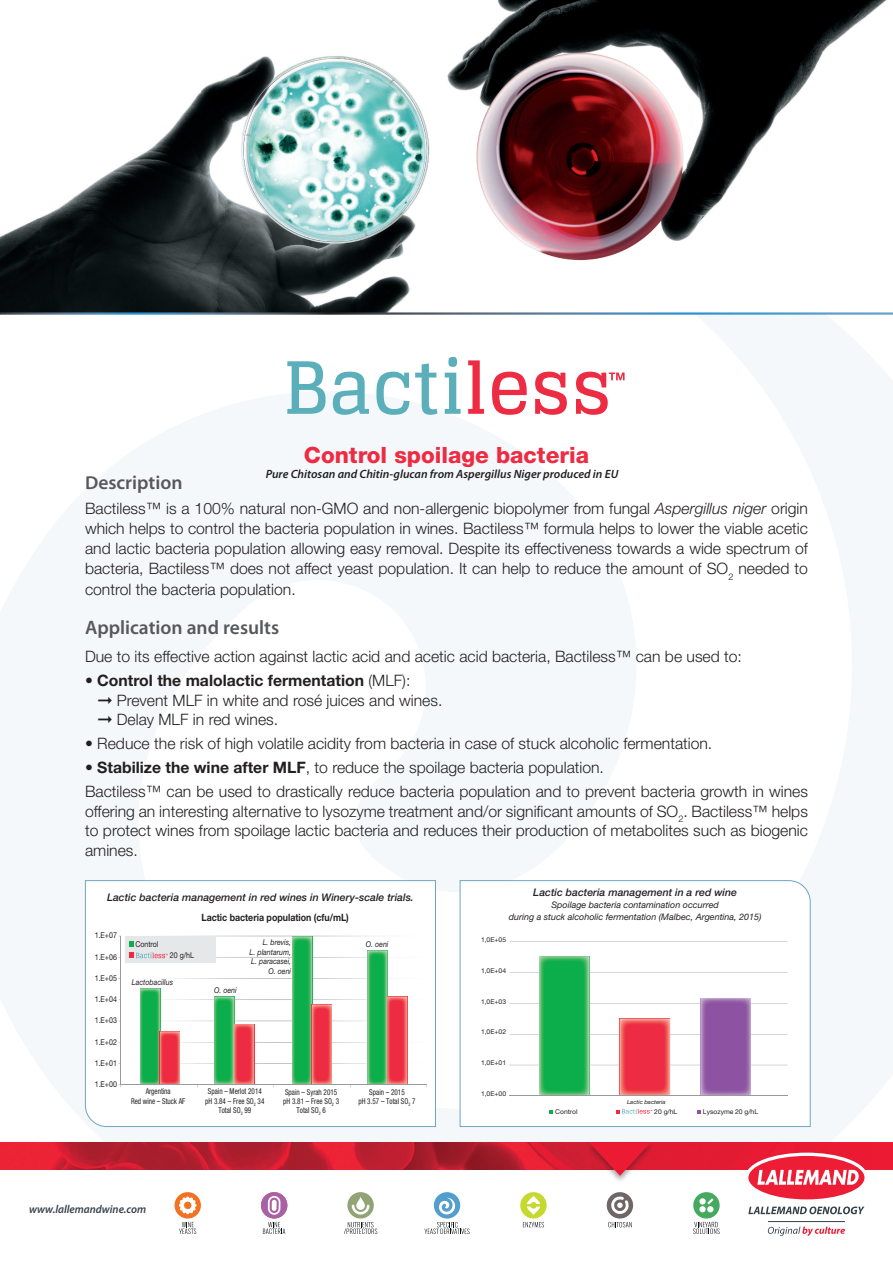
<style>
.page{position:relative;width:893px;height:1263px;background:#fff}
.page>*{position:absolute;margin:0;border:0;box-sizing:border-box;transform-origin:0 0}
.t1{font:800 22.5px "Helvetica Neue LT Std";color:#ed2b43}
.t2{font:600 19.5px "Myriad Pro";color:#57585a}
.t3{font:300 15.75px/20.2px "Helvetica Neue LT Std";color:#231f20;text-align:justify}
.t4{font:italic 600 12px "Myriad Pro";color:#231f20}
.t5{font:italic 600 11.55px "Myriad Pro";color:#36414a;scale:.96 1}
.t6{font:italic 500 10.5px "Helvetica Neue LT Std";color:#231f20}
.t7{font:700 10.05px "Helvetica Neue LT Std";color:#231f20;scale:.88 1}
.t8{font:italic 9px/12px "Helvetica Neue LT Std";color:#231f20;text-align:center}
.t9{font:condensed 8.1px/9px "Helvetica Neue LT Std";letter-spacing:.005em;color:#231f20;text-align:center;scale:.88 1}
.t10{font:italic 8.1px/9.6px "Helvetica Neue LT Std";color:#231f20;text-align:right;scale:.88 1}
.t11{font:8.1px "Helvetica Neue LT Std";letter-spacing:.005em;color:#231f20;scale:.88 1}
.t12{font:8.1px "Helvetica Neue LT Std";letter-spacing:-.015em;color:#231f20;scale:.88 1}
.t13{font:6.6px "Helvetica Neue LT Std";color:#231f20}
.t14{font:italic 5.7px "Helvetica Neue LT Std";letter-spacing:-.005em;color:#231f20}
.s1{font-size:18.75px}
.s2{font-style:italic}
.s3{font-weight:700}
</style>
<div class="page">
<svg style="left:0;top:0;width:893px;height:315px"></svg>
<svg style="left:287px;top:361px;width:39px;height:53px"></svg>
<svg style="left:333px;top:372px;width:36px;height:43px"></svg>
<svg style="left:376px;top:372px;width:33px;height:43px"></svg>
<svg style="left:415px;top:363px;width:22px;height:52px"></svg>
<svg style="left:445px;top:357px;width:16px;height:57px"></svg>
<svg style="left:468px;top:360px;width:16px;height:54px"></svg>
<svg style="left:492px;top:372px;width:35px;height:43px"></svg>
<svg style="left:535px;top:372px;width:32px;height:43px"></svg>
<svg style="left:576px;top:372px;width:49px;height:43px"></svg>
<svg style="left:459px;top:880px;width:352px;height:247px"></svg>
<svg style="left:85px;top:880px;width:351px;height:247px"></svg>
<img style="left:0;top:1142px;width:893px;height:28px">
<hr style="left:768px;top:1221px;width:77px;height:1px;background:#354049">
<svg style="left:745px;top:1152px;width:123px;height:62px"></svg>
<svg style="left:768px;top:1226px;width:77px;height:10px"></svg>
<div style="left:434px;top:1192px;width:26px;height:26px;background:#529ece;border-radius:50%"></div>
<svg style="left:439px;top:1198px;width:16px;height:17px"></svg>
<svg style="left:263px;top:1222px;width:22px;height:12px"></svg>
<div style="left:261px;top:1192px;width:26px;height:26px;background:#aa60a6;border-radius:50%"></div>
<svg style="left:268px;top:1196px;width:12px;height:19px"></svg>
<svg style="left:523px;top:1222px;width:21px;height:5px"></svg>
<div style="left:520px;top:1192px;width:27px;height:26px;background:#c6d92e;border-radius:50%"></div>
<svg style="left:527px;top:1196px;width:13px;height:19px"></svg>
<svg style="left:344px;top:1222px;width:33px;height:12px"></svg>
<div style="left:347px;top:1192px;width:27px;height:26px;background:#92a475;border-radius:50%"></div>
<svg style="left:356px;top:1196px;width:9px;height:14px"></svg>
<svg style="left:352px;top:1205px;width:17px;height:9px"></svg>
<svg style="left:179px;top:1222px;width:17px;height:12px"></svg>
<div style="left:175px;top:1192px;width:26px;height:26px;background:#f37123;border-radius:50%"></div>
<svg style="left:179px;top:1196px;width:18px;height:18px"></svg>
<svg style="left:693px;top:1222px;width:27px;height:12px"></svg>
<div style="left:693px;top:1192px;width:27px;height:26px;background:#45aa60;border-radius:50%"></div>
<div style="left:699px;top:1198px;width:7px;height:6px;background:#fff;border-radius:50%"></div>
<div style="left:699px;top:1206px;width:7px;height:6px;background:#fff;border-radius:50%"></div>
<svg style="left:707px;top:1198px;width:6px;height:14px"></svg>
<svg style="left:608px;top:1222px;width:24px;height:5px"></svg>
<div style="left:607px;top:1192px;width:26px;height:26px;background:#6f6766;border-radius:50%"></div>
<svg style="left:611px;top:1196px;width:18px;height:18px"></svg>
<svg style="left:424px;top:1222px;width:46px;height:12px"></svg>
<div style="left:585px;top:1141px;width:70px;height:43px;background:#231f20;opacity:.4"></div>
<svg style="left:589px;top:1142px;width:62px;height:34px;background:#e03e51"></svg>
<h1 class="t1" style="left:304px;top:441px;width:287px">Control spoilage bacteria</h1>
<p class="t4" style="left:266px;top:466px;width:354px">Pure Chitosan and Chitin-glucan from Aspergillus Niger produced in EU</p>
<p class="t2" style="left:85px;top:470px;width:99px"><span class="s1">D</span>escription</p>
<p class="t3" style="left:85px;top:497px;width:724px">Bactiless™ is a 100% natural non-GMO and non-allergenic biopolymer from fungal <span class="s2">Aspergillus niger</span> origin which helps to control the bacteria population in wines. Bactiless™ formula helps to lower the viable acetic and lactic bacteria population allowing easy removal. Despite its effectiveness towards a wide spectrum of bacteria, Bactiless™ does not affect yeast population. It can help to reduce the amount of SO<sub>2</sub> needed to control the bacteria population.</p>
<p class="t2" style="left:85px;top:615px;width:196px">Application and results</p>
<p class="t3" style="left:85px;top:646px;width:658px">Due to its effective action against lactic acid and acetic acid bacteria, Bactiless™ can be used to:</p>
<p class="t3" style="left:98px;top:670px;width:346px;line-height:19.5px;text-align:left;text-indent:-13px">• <span class="s3">Control the malolactic fermentation</span> (MLF):<br>➞ Prevent MLF in white and rosé juices and wines. ➞ Delay MLF in red wines.</p>
<p class="t3" style="left:85px;top:733px;width:629px">• Reduce the risk of high volatile acidity from bacteria in case of stuck alcoholic fermentation.</p>
<p class="t3" style="left:85px;top:756px;width:724px;line-height:23.7px">• <span class="s3">Stabilize the wine after MLF</span>, to reduce the spoilage bacteria population.<br>Bactiless™ can be used to drastically reduce bacteria population and to prevent bacteria growth in wines</p>
<p class="t3" style="left:85px;top:801px;width:724px">offering an interesting alternative to lysozyme treatment and/or significant amounts of SO<sub>2</sub>. Bactiless™ helps to protect wines from spoilage lactic bacteria and reduces their production of metabolites such as biogenic amines.</p>
<p class="t6" style="left:107px;top:890px;width:308px">Lactic bacteria management in red wines in Winery-scale trials.</p>
<p class="t6" style="left:533px;top:886px;width:205px">Lactic bacteria management in a red wine</p>
<p class="t8" style="left:509px;top:899px;width:254px">Spoilage bacteria contamination occurred<br>during a stuck alcoholic fermentation (Malbec, Argentina, 2015)</p>
<p class="t7" style="left:201px;top:911px;width:169px">Lactic bacteria population (cfu/mL)</p>
<p class="t11" style="left:95px;top:930px;width:27px">1.E+07</p>
<p class="t11" style="left:95px;top:952px;width:27px">1.E+06</p>
<p class="t11" style="left:95px;top:973px;width:27px">1.E+05</p>
<p class="t11" style="left:95px;top:994px;width:27px">1.E+04</p>
<p class="t11" style="left:95px;top:1015px;width:27px">1.E+03</p>
<p class="t11" style="left:95px;top:1037px;width:27px">1.E+02</p>
<p class="t11" style="left:95px;top:1058px;width:27px">1.E+01</p>
<p class="t11" style="left:95px;top:1079px;width:27px">1.E+00</p>
<p class="t10" style="left:250px;top:937px;width:49px">L. brevis,<br>L. plantarum,<br>L. paracasei,<br>O. oeni</p>
<p class="t12" style="left:136px;top:939px;width:27px">Control</p>
<p class="t10" style="left:366px;top:939px;width:27px">O. oeni</p>
<p class="t11" style="left:170px;top:950px;width:29px">20 g/hL</p>
<p class="t10" style="left:132px;top:977px;width:49px">Lactobacillus</p>
<p class="t10" style="left:214px;top:985px;width:27px">O. oeni</p>
<p class="t9" style="left:131px;top:1087px;width:63px">Argentina<br>Red wine – Stuck AF</p>
<p class="t9" style="left:205px;top:1087px;width:69px">Spain – Merlot 2014 pH 3.84 – Free SO<sub>2</sub> 34<br>Total SO<sub>2</sub> 99</p>
<p class="t9" style="left:283px;top:1087px;width:65px">Spain – Syrah 2015 pH 3.81 – Free SO<sub>2</sub> 3<br>Total SO<sub>2</sub> 6</p>
<p class="t9" style="left:358px;top:1087px;width:66px">Spain – 2015<br>pH 3.57 – Total SO<sub>2</sub> 7</p>
<p class="t5" style="left:29px;top:1202px;width:123px">www.lallemandwine.com</p>
<p class="t13" style="left:481px;top:936px;width:27px">1,0E+05</p>
<p class="t13" style="left:481px;top:966px;width:27px">1,0E+04</p>
<p class="t13" style="left:481px;top:997px;width:27px">1,0E+03</p>
<p class="t13" style="left:481px;top:1028px;width:27px">1,0E+02</p>
<p class="t13" style="left:481px;top:1059px;width:27px">1,0E+01</p>
<p class="t13" style="left:481px;top:1090px;width:27px">1,0E+00</p>
<p class="t14" style="left:627px;top:1098px;width:40px">Lactic bacteria</p>
<p class="t13" style="left:555px;top:1107px;width:24px">Control</p>
<p class="t13" style="left:654px;top:1107px;width:25px">20 g/hL</p>
<p class="t13" style="left:703px;top:1107px;width:57px">Lysozyme 20 g/hL</p>
</div>
